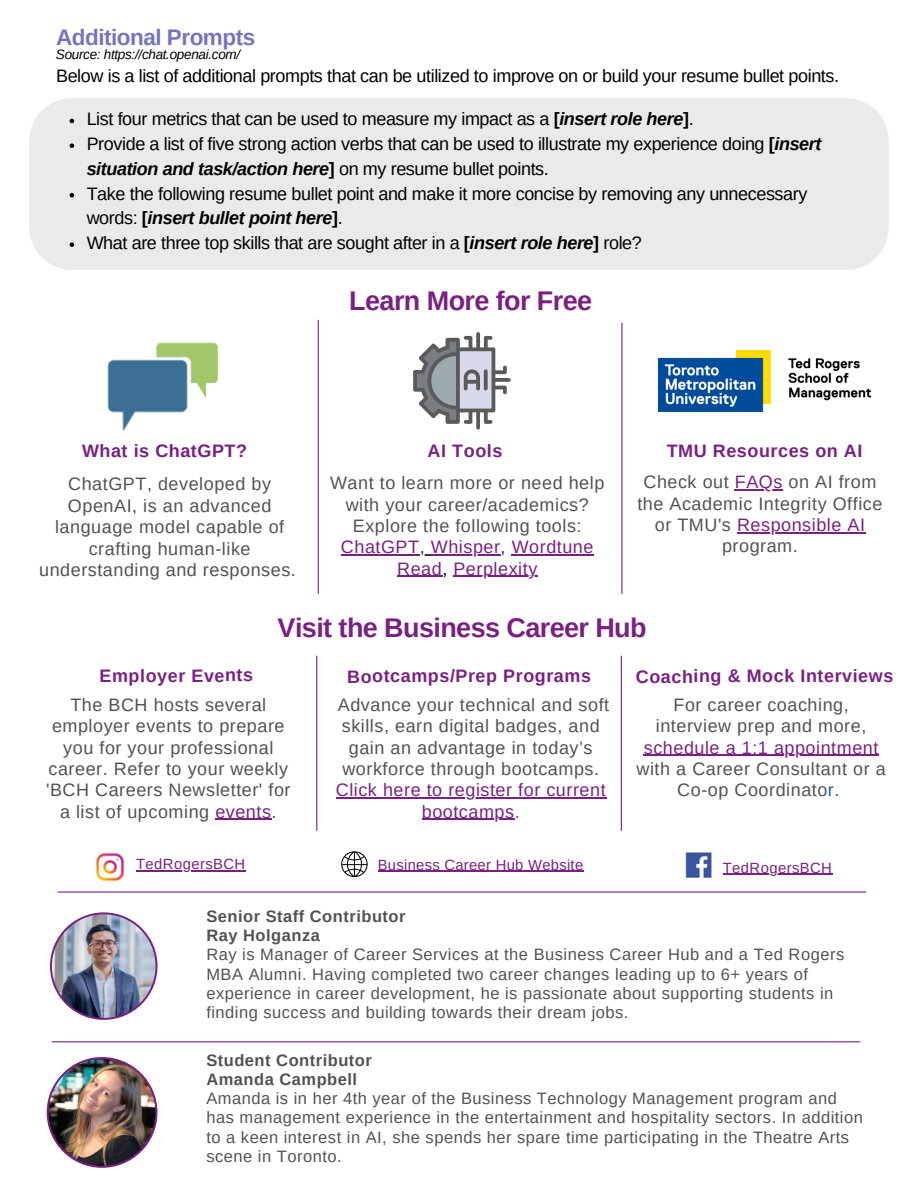
<style>
.page{position:relative;width:918px;height:1188px;background:#fff}
.page>*{position:absolute;margin:0;border:0;box-sizing:border-box;transform-origin:0 0}
.t1{font:700 27px "Arimo";letter-spacing:-.02em;color:#792082}
.t2{font:700 22.5px "Arimo";letter-spacing:-.02em;color:#7474c1}
.t3{font:18px/21.3px "Arimo";letter-spacing:.03em;color:#515254;text-align:center}
.t4{font:18px/24.8px "Arimo";letter-spacing:-.02em;color:#000}
.t5{font:700 18px "Arimo";letter-spacing:.025em;color:#792082}
.t6{font:18px "Arimo";letter-spacing:.03em;color:#792082}
.t7{font:16.5px/19.2px "Arimo";letter-spacing:.03em;color:#515254}
.t8{font:700 16.5px/19.2px "Arimo";letter-spacing:.03em;color:#515254}
.t9{font:14.7px "Arimo";letter-spacing:.03em;color:#792082}
.t10{font:italic 13.5px "Arimo";letter-spacing:-.02em;color:#000}
.s1{font-weight:700}
.s2{font-weight:700;font-style:italic}
.s3{color:#792082}
.s4{color:#32393f}
.s5{color:#000}
.s6{color:#215e9e}
.s7{color:#515254}
</style>
<div class="page">
<hr style="left:621px;top:656px;width:1px;height:175px;background:#792082">
<svg style="left:341px;top:851px;width:27px;height:26px"></svg>
<img style="left:96px;top:853px;width:29px;height:28px">
<img style="left:686px;top:852px;width:26px;height:26px">
<hr style="left:136px;top:870px;width:110px;height:2px;background:#792082">
<hr style="left:723px;top:874px;width:109px;height:1px;background:#792082">
<hr style="left:378px;top:871px;width:206px;height:1px;background:#792082">
<img style="left:107px;top:342px;width:111px;height:89px">
<hr style="left:318px;top:320px;width:1px;height:273px;background:#792082">
<svg style="left:413px;top:332px;width:98px;height:98px"></svg>
<hr style="left:58px;top:891px;width:808px;height:2px;background:#792082">
<img style="left:50px;top:912px;width:108px;height:108px">
<div style="left:29px;top:98px;width:860px;height:172px;background:#eaeaea"></div>
<img style="left:658px;top:350px;width:213px;height:62px">
<hr style="left:215px;top:819px;width:57px;height:1px;background:#792082">
<hr style="left:644px;top:755px;width:235px;height:1px;background:#792082">
<hr style="left:336px;top:798px;width:270px;height:1px;background:#792082">
<hr style="left:422px;top:819px;width:93px;height:1px;background:#792082">
<hr style="left:341px;top:555px;width:79px;height:1px;background:#792082">
<hr style="left:431px;top:555px;width:70px;height:1px;background:#792082">
<hr style="left:512px;top:555px;width:82px;height:1px;background:#792082">
<hr style="left:397px;top:576px;width:45px;height:1px;background:#792082">
<hr style="left:453px;top:576px;width:85px;height:1px;background:#792082">
<hr style="left:735px;top:489px;width:48px;height:1px;background:#792082">
<hr style="left:737px;top:532px;width:129px;height:1px;background:#792082">
<svg style="left:70px;top:119px;width:4px;height:4px"></svg>
<svg style="left:70px;top:143px;width:4px;height:5px"></svg>
<svg style="left:70px;top:193px;width:4px;height:4px"></svg>
<svg style="left:70px;top:242px;width:4px;height:5px"></svg>
<hr style="left:621px;top:323px;width:1px;height:270px;background:#792082">
<img style="left:47px;top:1057px;width:110px;height:111px">
<hr style="left:316px;top:656px;width:1px;height:175px;background:#792082">
<hr style="left:52px;top:1041px;width:808px;height:1px;background:#792082">
<p class="t2" style="left:56px;top:25px;width:201px">Additional Prompts</p>
<h4 class="t4" style="left:56px;top:63px;width:785px">Below is a list of additional prompts that can be utilized to improve on or build your resume bullet points.</h4>
<p class="t4" style="left:87px;top:107px;width:736px">List four metrics that can be used to measure my impact as a <span class="s1">[</span><span class="s2">insert role here</span><span class="s1">]</span>.<br>Provide a list of five strong action verbs that can be used to illustrate my experience doing <span class="s1">[</span><span class="s2">insert situation and task/action here</span><span class="s1">]</span> on my resume bullet points.<br>Take the following resume bullet point and make it more concise by removing any unnecessary words: <span class="s1">[</span><span class="s2">insert bullet point here</span><span class="s1">]</span>.<br>What are three top skills that are sought after in a <span class="s1">[</span><span class="s2">insert role here</span><span class="s1">]</span> role?</p>
<p class="t10" style="left:56px;top:47px;width:186px">Source: https://chat.openai.com/</p>
<h3 class="t1" style="left:349px;top:286px;width:244px">Learn More for Free</h3>
<p class="t5" style="left:82px;top:440px;width:167px">What is ChatGPT?</p>
<p class="t5" style="left:428px;top:440px;width:76px">AI Tools</p>
<p class="t5" style="left:667px;top:440px;width:197px">TMU Resources on AI</p>
<p class="t3" style="left:644px;top:471px;width:234px">Check out <span class="s3">FAQs</span> on AI from</p>
<p class="t3" style="left:637px;top:493px;width:246px">the Academic Integrity Office or TMU's <span class="s3">Responsible AI</span></p>
<p class="t3" style="left:722px;top:535px;width:77px">program.</p>
<h4 class="t3" style="left:39px;top:474px;width:258px">ChatGPT, developed by<br>OpenAI, is an advanced language model capable of crafting human-like understanding and responses.</h4>
<h3 class="t3" style="left:330px;top:472px;width:276px">Want to learn more or need help with your career/academics?<br>Explore the following tools:<br><span class="s3">ChatGPT</span><span class="s4">,</span> <span class="s3">Whisper</span><span class="s4">,</span> <span class="s3">Wordtune</span></h3>
<h3 class="t6" style="left:397px;top:558px;width:142px">Read<span class="s5">,</span> Perplexity</h3>
<p class="t1" style="left:278px;top:613px;width:370px">Visit the Business Career Hub</p>
<h4 class="t5" style="left:100px;top:665px;width:155px">Employer Events</h4>
<p class="t5" style="left:347px;top:666px;width:246px">Bootcamps/Prep Programs</p>
<h3 class="t5" style="left:636px;top:666px;width:259px">Coaching &amp; Mock Interviews</h3>
<p class="t3" style="left:656px;top:694px;width:212px">For career coaching, interview prep and more,</p>
<p class="t3" style="left:637px;top:737px;width:251px"><span class="s3">schedule a 1:1 appointment </span>with a Career Consultant or a<br>Co-op Coordinato<span class="s6">r.</span></p>
<h3 class="t3" style="left:46px;top:694px;width:246px">The BCH hosts several employer events to prepare you for your professional career. Refer to your weekly 'BCH Careers Newsletter' for a list of upcoming <span class="s3">events</span>.</h3>
<h3 class="t3" style="left:338px;top:694px;width:273px">Advance your technical and soft skills, earn digital badges, and gain an advantage in today’s workforce through bootcamps.</h3>
<p class="t6" style="left:336px;top:780px;width:271px">Click here to register for current</p>
<h1 class="t6" style="left:422px;top:801px;width:99px">bootcamps<span class="s7">.</span></h1>
<h4 class="t9" style="left:136px;top:856px;width:111px">TedRogersBCH</h4>
<p class="t9" style="left:378px;top:856px;width:207px">Business Career Hub Website</p>
<p class="t9" style="left:723px;top:859px;width:111px">TedRogersBCH</p>
<h4 class="t7" style="left:206px;top:907px;width:639px"><span class="s1">Senior Staff Contributor<br>Ray Holganza<br></span>Ray is Manager of Career Services at the Business Career Hub and a Ted Rogers MBA Alumni. Having completed two career changes leading up to 6+ years of experience in career development, he is passionate about supporting students in finding success and building towards their dream jobs.</h4>
<p class="t8" style="left:206px;top:1051px;width:167px">Student Contributor<br>Amanda Campbell</p>
<p class="t7" style="left:206px;top:1089px;width:658px">Amanda is in her 4th year of the Business Technology Management program and has management experience in the entertainment and hospitality sectors. In addition to a keen interest in AI, she spends her spare time participating in the Theatre Arts scene in Toronto.</p>
</div>
